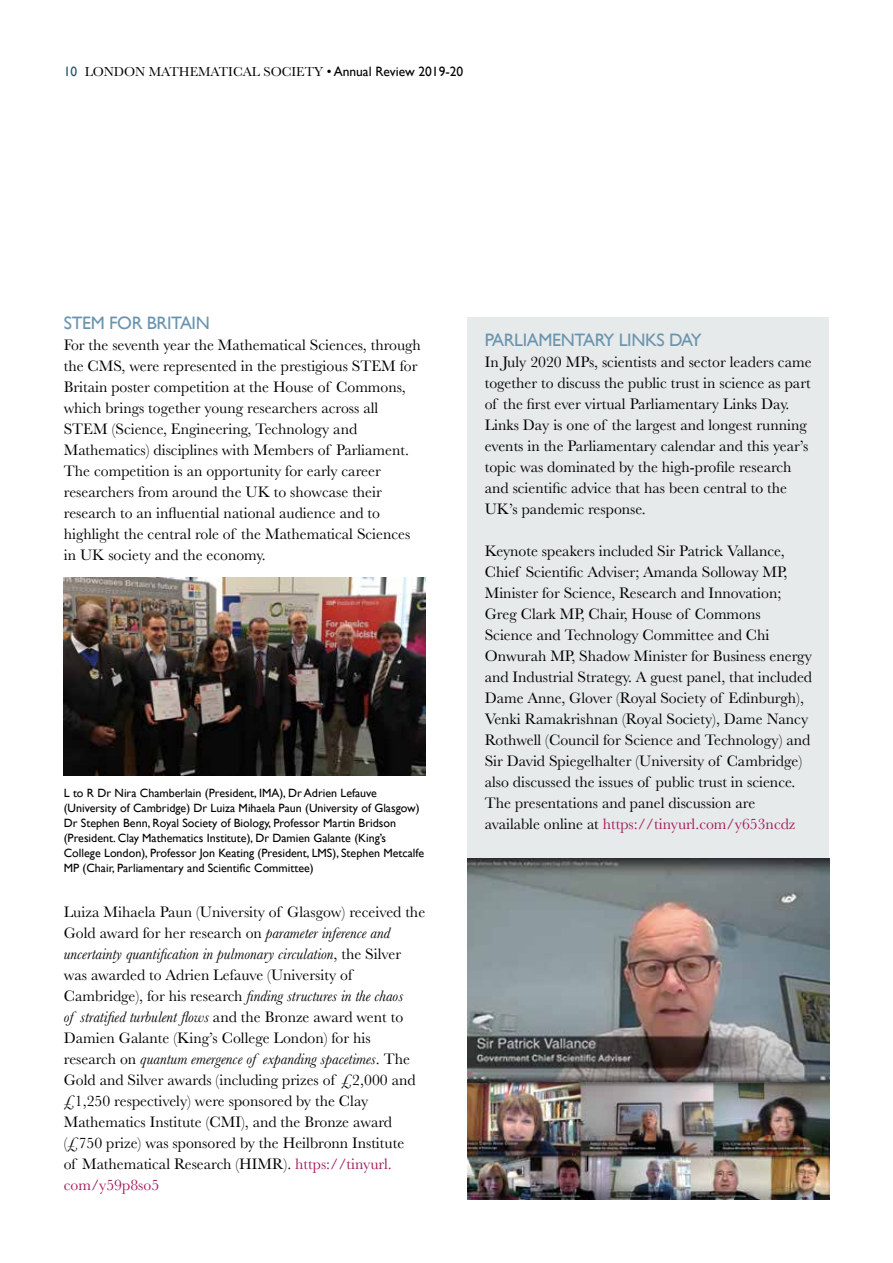
<style>
.page{position:relative;width:893px;height:1263px;background:#fff}
.page>*{position:absolute;margin:0;border:0;box-sizing:border-box;transform-origin:0 0}
.t1{font:18px "Gill Sans";letter-spacing:-.02em;color:#6a94ae}
.t2{font:15.75px/21px "Baskerville";color:#000}
.t3{font:13.5px "Baskerville";color:#000}
.t4{font:12px/15px "Gill Sans";color:#000}
.s1{font-family:"Gill Sans";color:#245466}
.s2{font-family:"Gill Sans"}
.s3{font-style:italic}
.s4{color:#a21a5a}
</style>
<div class="page">
<div style="left:468px;top:317px;width:361px;height:882px;background:#e6eaeb"></div>
<img style="left:468px;top:858px;width:361px;height:341px">
<img style="left:64px;top:578px;width:361px;height:197px">
<p class="t3" style="left:64px;top:63px;width:401px"><span class="s1">10</span> LONDON MATHEMATICAL SOCIETY <span class="s2">• Annual Review 2019-20</span></p>
<p class="t1" style="left:64px;top:313px;width:148px">STEM FOR BRITAIN</p>
<p class="t2" style="left:64px;top:335px;width:359px">For the seventh year the Mathematical Sciences, through the CMS, were represented in the prestigious STEM for Britain poster competition at the House of Commons, which brings together young researchers across all STEM (Science, Engineering, Technology and Mathematics) disciplines with Members of Parliament.<br>The competition is an opportunity for early career researchers from around the UK to showcase their research to an influential national audience and to highlight the central role of the Mathematical Sciences in UK society and the economy.</p>
<p class="t4" style="left:64px;top:785px;width:362px">L to R Dr Nira Chamberlain (President, IMA), Dr Adrien Lefauve (University of Cambridge) Dr Luiza Mihaela Paun (University of Glasgow)<br>Dr Stephen Benn, Royal Society of Biology, Professor Martin Bridson (President. Clay Mathematics Institute), Dr Damien Galante (King’s College London), Professor Jon Keating (President, LMS), Stephen Metcalfe MP (Chair, Parliamentary and Scientific Committee)</p>
<p class="t2" style="left:64px;top:902px;width:363px">Luiza Mihaela Paun (University of Glasgow) received the Gold award for her research on <span class="s3">parameter inference and uncertainty quantification in pulmonary circulation</span>, the Silver was awarded to Adrien Lefauve (University of Cambridge), for his research <span class="s3">finding structures in the chaos<br>of stratified turbulent flows</span> and the Bronze award went to Damien Galante (King’s College London) for his research on <span class="s3">quantum emergence of expanding spacetimes</span>. The Gold and Silver awards (including prizes of £2,000 and £1,250 respectively) were sponsored by the Clay Mathematics Institute (CMI), and the Bronze award (£750 prize) was sponsored by the Heilbronn Institute<br>of Mathematical Research (HIMR). <span class="s4">https://tinyurl. com/y59p8so5</span></p>
<p class="t1" style="left:485px;top:330px;width:218px">PARLIAMENTARY LINKS DAY</p>
<p class="t2" style="left:485px;top:352px;width:328px">In July 2020 MPs, scientists and sector leaders came together to discuss the public trust in science as part of the first ever virtual Parliamentary Links Day.<br>Links Day is one of the largest and longest running events in the Parliamentary calendar and this year’s topic was dominated by the high-profile research and scientific advice that has been central to the UK’s pandemic response.</p>
<p class="t2" style="left:485px;top:541px;width:329px">Keynote speakers included Sir Patrick Vallance, Chief Scientific Adviser; Amanda Solloway MP, Minister for Science, Research and Innovation; Greg Clark MP, Chair, House of Commons Science and Technology Committee and Chi Onwurah MP, Shadow Minister for Business energy and Industrial Strategy. A guest panel, that included Dame Anne, Glover (Royal Society of Edinburgh), Venki Ramakrishnan (Royal Society), Dame Nancy Rothwell (Council for Science and Technology) and Sir David Spiegelhalter (University of Cambridge) also discussed the issues of public trust in science.<br>The presentations and panel discussion are available online at <span class="s4">https://tinyurl.com/y653ncdz</span></p>
</div>
